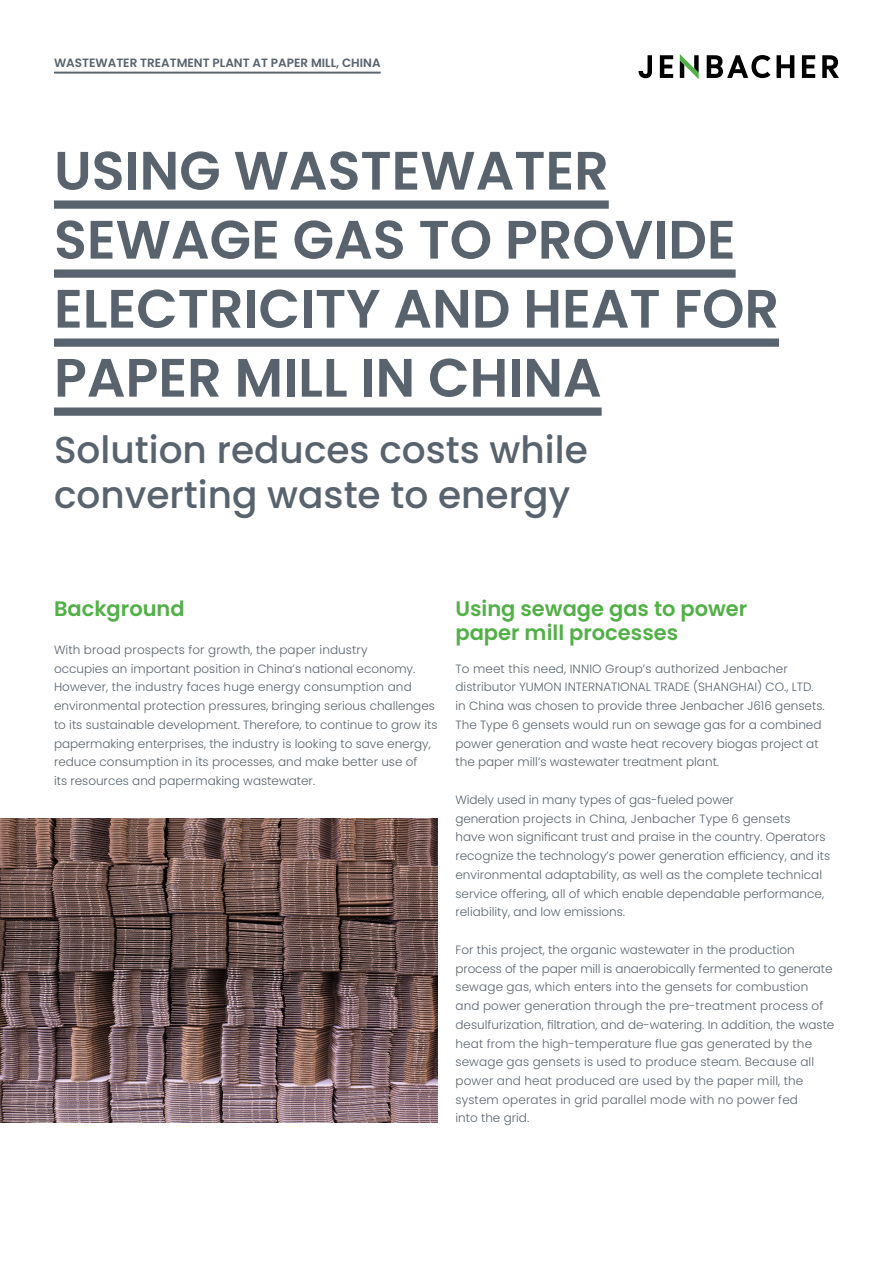
<style>
.page{position:relative;width:893px;height:1263px;background:#fff}
.page>*{position:absolute;margin:0;border:0;box-sizing:border-box;transform-origin:0 0}
.t1{font:600 54px/69px "Poppins";color:#58636e}
.t2{font:500 37.5px/45px "Poppins";color:#58636e}
.t3{font:600 21px/24px "Poppins";color:#51b046}
.t4{font:300 12px/18.8px "Poppins";color:#58636e}
.t5{font:600 12px "Poppins";color:#58636e}
</style>
<div class="page">
<div style="left:54px;top:200px;width:555px;height:9px;background:#58636e"></div>
<div style="left:54px;top:269px;width:682px;height:9px;background:#58636e"></div>
<div style="left:54px;top:338px;width:725px;height:9px;background:#58636e"></div>
<div style="left:54px;top:407px;width:548px;height:9px;background:#58636e"></div>
<img style="left:0;top:818px;width:437px;height:304px">
<svg style="left:707px;top:55px;width:63px;height:23px"></svg>
<svg style="left:777px;top:55px;width:17px;height:23px"></svg>
<svg style="left:802px;top:55px;width:13px;height:23px"></svg>
<svg style="left:822px;top:55px;width:17px;height:23px"></svg>
<svg style="left:660px;top:55px;width:13px;height:23px"></svg>
<svg style="left:638px;top:55px;width:14px;height:23px"></svg>
<svg style="left:680px;top:54px;width:19px;height:25px"></svg>
<hr style="left:54px;top:72px;width:327px;height:2px;background:#58636e">
<p class="t5" style="left:54px;top:55px;width:328px">WASTEWATER TREATMENT PLANT AT PAPER MILL, CHINA</p>
<h1 class="t1" style="left:54px;top:136px;width:727px">USING WASTEWATER<br>SEWAGE GAS TO PROVIDE<br>ELECTRICITY AND HEAT FOR<br>PAPER MILL IN CHINA</h1>
<h2 class="t2" style="left:54px;top:427px;width:535px">Solution reduces costs while converting waste to energy</h2>
<h3 class="t3" style="left:54px;top:597px;width:132px">Background</h3>
<p class="t4" style="left:54px;top:640px;width:385px">With broad prospects for growth, the paper industry<br>occupies an important position in China’s national economy.<br>However, the industry faces huge energy consumption and environmental protection pressures, bringing serious challenges to its sustainable development. Therefore, to continue to grow its papermaking enterprises, the industry is looking to save energy, reduce consumption in its processes, and make better use of<br>its resources and papermaking wastewater.</p>
<h3 class="t3" style="left:455px;top:597px;width:293px">Using sewage gas to power paper mill processes</h3>
<p class="t4" style="left:455px;top:659px;width:371px">To meet this need, INNIO Group’s authorized Jenbacher distributor YUMON INTERNATIONAL TRADE (SHANGHAI) CO., LTD. in China was chosen to provide three Jenbacher J616 gensets.<br>The Type 6 gensets would run on sewage gas for a combined power generation and waste heat recovery biogas project at the paper mill’s wastewater treatment plant.</p>
<p class="t4" style="left:455px;top:790px;width:376px">Widely used in many types of gas-fueled power<br>generation projects in China, Jenbacher Type 6 gensets<br>have won significant trust and praise in the country. Operators recognize the technology’s power generation efficiency, and its environmental adaptability, as well as the complete technical service offering, all of which enable dependable performance, reliability, and low emissions.</p>
<p class="t4" style="left:455px;top:940px;width:380px">For this project, the organic wastewater in the production process of the paper mill is anaerobically fermented to generate sewage gas, which enters into the gensets for combustion and power generation through the pre-treatment process of desulfurization, filtration, and de-watering. In addition, the waste heat from the high-temperature flue gas generated by the sewage gas gensets is used to produce steam. Because all power and heat produced are used by the paper mill, the system operates in grid parallel mode with no power fed<br>into the grid.</p>
</div>
